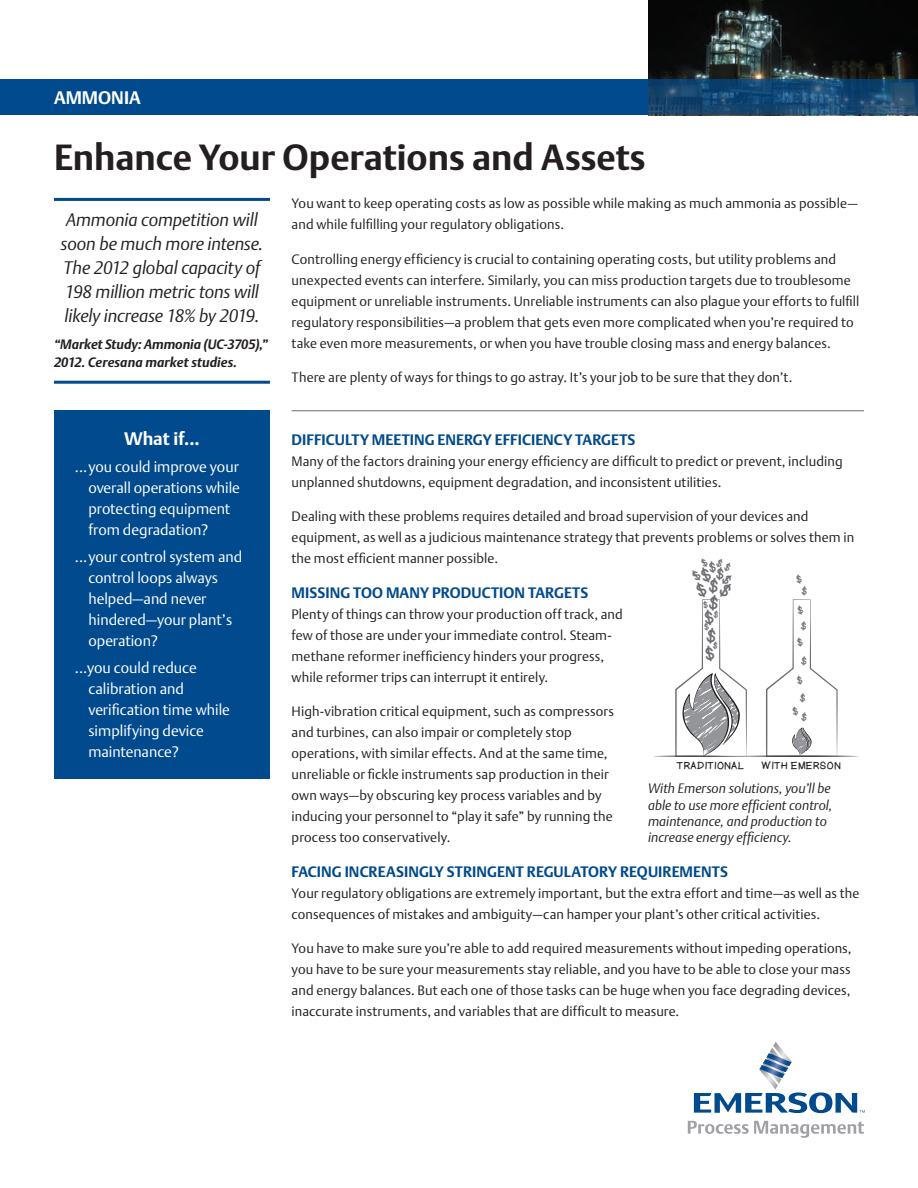
<style>
.page{position:relative;width:918px;height:1188px;background:#fff}
.page>*{position:absolute;margin:0;border:0;box-sizing:border-box;transform-origin:0 0}
.t1{font:700 36px "DTL Argo T";color:#231f20}
.t2{font:italic 18px/24px "DTL Argo T Light";letter-spacing:-.01em;color:#231f20;text-align:center}
.t3{font:700 18px "DTL Argo T";color:#fff}
.t4{font:15px/21px "DTL Argo T Light";color:#fff}
.t5{font:700 15px "DTL Argo T";letter-spacing:.005em;color:#004a8d}
.t6{font:13.5px/21px "DTL Argo T Light";letter-spacing:.005em;color:#231f20}
.t7{font:italic 13.5px/16.2px "DTL Argo T Light";letter-spacing:.005em;color:#231f20}
.t8{font:italic 700 13.5px/18px "DTL Argo T";color:#231f20}
.t9{font:10.05px "Ktn Fingerwriting";color:#231f20}
</style>
<div class="page">
<div style="left:0;top:80px;width:918px;height:36px;background:#004a8d"></div>
<img style="left:648px;top:0;width:270px;height:80px">
<svg style="left:648px;top:80px;width:270px;height:36px;background:#1b4a71"></svg>
<hr style="left:54px;top:198px;width:216px;height:3px;background:#004a8d">
<hr style="left:54px;top:381px;width:216px;height:3px;background:#004a8d">
<div style="left:54px;top:410px;width:216px;height:368px;background:#004a8d"></div>
<hr style="left:292px;top:410px;width:572px;height:1px;background:#6c6d70">
<svg style="left:694px;top:1042px;width:171px;height:71px"></svg>
<svg style="left:688px;top:1121px;width:176px;height:17px"></svg>
<svg style="left:654px;top:599px;width:204px;height:158px"></svg>
<p class="t3" style="left:54px;top:87px;width:88px">AMMONIA</p>
<p class="t1" style="left:54px;top:136px;width:593px">Enhance Your Operations and Assets</p>
<p class="t2" style="left:61px;top:207px;width:204px">Ammonia competition will soon be much more intense.<br>The 2012 global capacity of<br>198 million metric tons will likely increase 18% by 2019.</p>
<p class="t8" style="left:54px;top:335px;width:215px">“Market Study: Ammonia (UC-3705),”<br>2012. Ceresana market studies.</p>
<p class="t6" style="left:292px;top:193px;width:567px">You want to keep operating costs as low as possible while making as much ammonia as possible— and while fulfilling your regulatory obligations.</p>
<p class="t6" style="left:292px;top:248px;width:569px">Controlling energy efficiency is crucial to containing operating costs, but utility problems and unexpected events can interfere. Similarly, you can miss production targets due to troublesome equipment or unreliable instruments. Unreliable instruments can also plague your efforts to fulfill regulatory responsibilities—a problem that gets even more complicated when you’re required to take even more measurements, or when you have trouble closing mass and energy balances.</p>
<p class="t6" style="left:292px;top:367px;width:502px">There are plenty of ways for things to go astray. It’s your job to be sure that they don’t.</p>
<p class="t3" style="left:124px;top:428px;width:77px">What if...</p>
<p class="t4" style="left:88px;top:456px;width:153px;text-indent:-14px">...you could improve your overall operations while protecting equipment from degradation?</p>
<p class="t4" style="left:88px;top:546px;width:155px;text-indent:-14px">...your control system and control loops always helped—and never hindered—your plant’s operation?</p>
<p class="t4" style="left:88px;top:657px;width:143px;text-indent:-14px">...you could reduce calibration and verification time while simplifying device maintenance?</p>
<p class="t5" style="left:292px;top:431px;width:345px">DIFFICULTY MEETING ENERGY EFFICIENCY TARGETS</p>
<p class="t6" style="left:292px;top:450px;width:553px">Many of the factors draining your energy efficiency are difficult to predict or prevent, including unplanned shutdowns, equipment degradation, and inconsistent utilities.</p>
<p class="t6" style="left:292px;top:506px;width:564px">Dealing with these problems requires detailed and broad supervision of your devices and equipment, as well as a judicious maintenance strategy that prevents problems or solves them in the most efficient manner possible.</p>
<p class="t5" style="left:292px;top:584px;width:298px">MISSING TOO MANY PRODUCTION TARGETS</p>
<p class="t6" style="left:292px;top:603px;width:333px">Plenty of things can throw your production off track, and few of those are under your immediate control. Steam&shy;methane reformer inefficiency hinders your progress, while reformer trips can interrupt it entirely.</p>
<p class="t6" style="left:292px;top:701px;width:324px">High-vibration critical equipment, such as compressors and turbines, can also impair or completely stop operations, with similar effects. And at the same time, unreliable or fickle instruments sap production in their own ways—by obscuring key process variables and by inducing your personnel to “play it safe” by running the process too conservatively.</p>
<p class="t5" style="left:292px;top:863px;width:438px">FACING INCREASINGLY STRINGENT REGULATORY REQUIREMENTS</p>
<p class="t6" style="left:292px;top:882px;width:569px">Your regulatory obligations are extremely important, but the extra effort and time—as well as the consequences of mistakes and ambiguity—can hamper your plant’s other critical activities.</p>
<p class="t6" style="left:292px;top:938px;width:562px;text-align:justify">You have to make sure you’re able to add required measurements without impeding operations, you have to be sure your measurements stay reliable, and you have to be able to close your mass and energy balances. But each one of those tasks can be huge when you face degrading devices, inaccurate instruments, and variables that are difficult to measure.</p>
<p class="t9" style="left:677px;top:759px;width:69px">TRADITIONAL</p>
<p class="t9" style="left:761px;top:759px;width:82px">WITH EMERSON</p>
<p class="t7" style="left:648px;top:780px;width:186px">With Emerson solutions, you’ll be able to use more efficient control, maintenance, and production to increase energy efficiency.</p>
</div>
